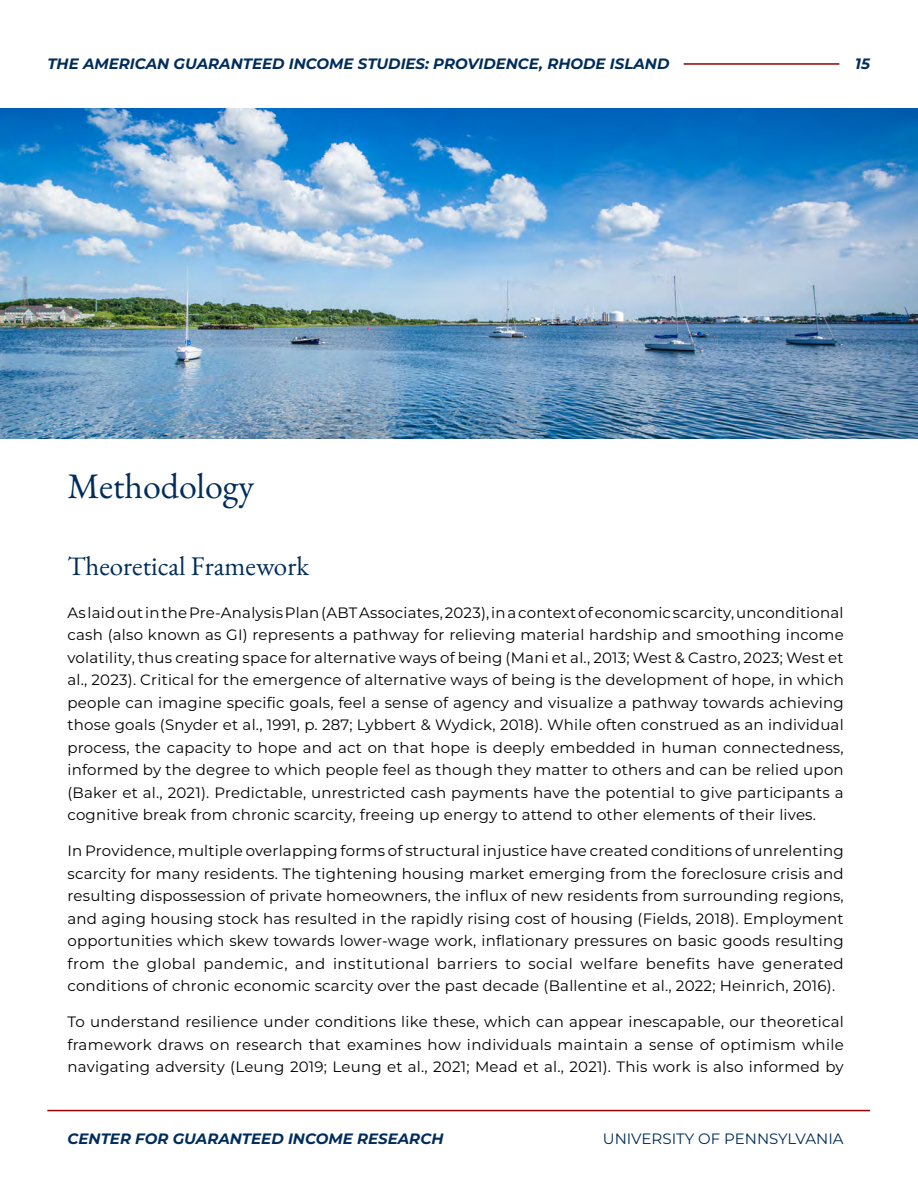
<style>
.page{position:relative;width:918px;height:1188px;background:#fff}
.page>*{position:absolute;margin:0;border:0;box-sizing:border-box;transform-origin:0 0}
.t1{font:36px "EB Garamond";color:#002d5b}
.t2{font:27px "EB Garamond";color:#002d5b}
.t3{font:15px/22.5px "Montserrat";letter-spacing:.015em;color:#000;text-align:justify}
.t4{font:italic 700 15px "Montserrat";color:#002d5b}
.t5{font:15px "Montserrat";color:#002d5b}
</style>
<div class="page">
<hr style="left:684px;top:63px;width:155px;height:2px;background:#900">
<hr style="left:47px;top:1110px;width:823px;height:1px;background:#900">
<img style="left:0;top:108px;width:918px;height:330px">
<p class="t4" style="left:47px;top:53px;width:624px">THE AMERICAN GUARANTEED INCOME STUDIES: PROVIDENCE, RHODE ISLAND</p>
<p class="t4" style="left:855px;top:53px;width:16px">15</p>
<h1 class="t1" style="left:68px;top:463px;width:188px">Methodology</h1>
<h2 class="t2" style="left:68px;top:548px;width:243px">Theoretical Framework</h2>
<p class="t3" style="left:68px;top:601px;width:778px">As laid out in the Pre-Analysis Plan (ABT Associates, 2023), in a context of economic scarcity, unconditional cash (also known as GI) represents a pathway for relieving material hardship and smoothing income volatility, thus creating space for alternative ways of being (Mani et al., 2013; West &amp; Castro, 2023; West et al., 2023). Critical for the emergence of alternative ways of being is the development of hope, in which people can imagine specific goals, feel a sense of agency and visualize a pathway towards achieving those goals (Snyder et al., 1991, p. 287; Lybbert &amp; Wydick, 2018). While often construed as an individual process, the capacity to hope and act on that hope is deeply embedded in human connectedness, informed by the degree to which people feel as though they matter to others and can be relied upon (Baker et al., 2021). Predictable, unrestricted cash payments have the potential to give participants a cognitive break from chronic scarcity, freeing up energy to attend to other elements of their lives.</p>
<p class="t3" style="left:68px;top:839px;width:778px">In Providence, multiple overlapping forms of structural injustice have created conditions of unrelenting scarcity for many residents. The tightening housing market emerging from the foreclosure crisis and resulting dispossession of private homeowners, the influx of new residents from surrounding regions, and aging housing stock has resulted in the rapidly rising cost of housing (Fields, 2018). Employment opportunities which skew towards lower-wage work, inflationary pressures on basic goods resulting from the global pandemic, and institutional barriers to social welfare benefits have generated conditions of chronic economic scarcity over the past decade (Ballentine et al., 2022; Heinrich, 2016).</p>
<p class="t3" style="left:68px;top:1010px;width:778px">To understand resilience under conditions like these, which can appear inescapable, our theoretical framework draws on research that examines how individuals maintain a sense of optimism while navigating adversity (Leung 2019; Leung et al., 2021; Mead et al., 2021). This work is also informed by</p>
<p class="t4" style="left:68px;top:1128px;width:377px">CENTER FOR GUARANTEED INCOME RESEARCH</p>
<p class="t5" style="left:603px;top:1128px;width:242px">UNIVERSITY OF PENNSYLVANIA</p>
</div>
